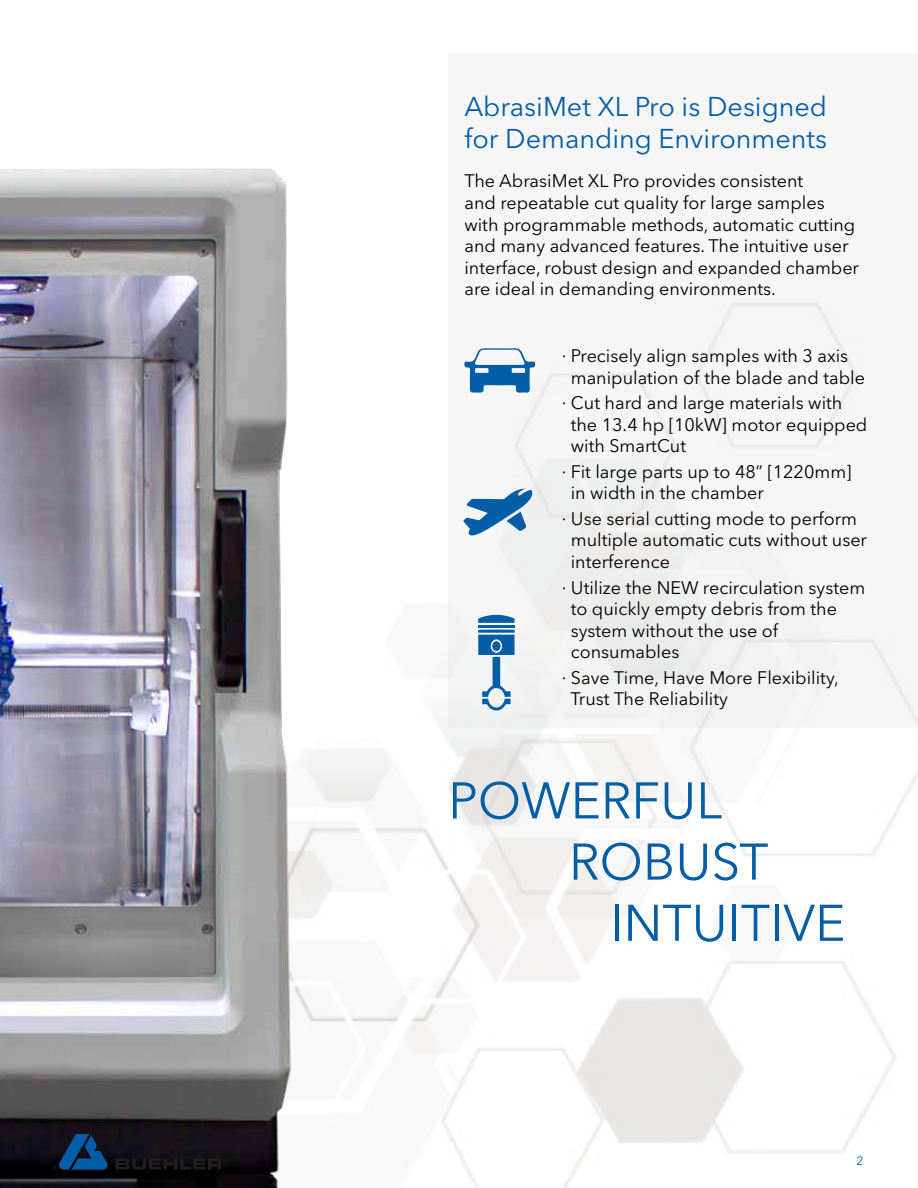
<style>
.page{position:relative;width:918px;height:1188px;background:#fff}
.page>*{position:absolute;margin:0;border:0;box-sizing:border-box;transform-origin:0 0}
.t1{font:51px "Avenir Next LT Pro";color:#005da6}
.t2{font:27px/32.4px "Avenir Next LT Pro";color:#005da6}
.t3{font:18px/21.6px "Avenir Next LT Pro";color:#000}
.t4{font:12px "Avenir Next LT Pro";color:#005da6}
</style>
<div class="page">
<div style="left:448px;top:54px;width:470px;height:673px;background:#f6f6f6"></div>
<img style="left:0;top:168px;width:464px;height:1020px">
<svg style="left:463px;top:489px;width:69px;height:46px"></svg>
<svg style="left:464px;top:348px;width:71px;height:45px"></svg>
<svg style="left:478px;top:614px;width:37px;height:9px"></svg>
<hr style="left:478px;top:625px;width:37px;height:3px;background:#005da6">
<svg style="left:478px;top:630px;width:37px;height:81px"></svg>
<div style="left:492px;top:641px;width:9px;height:10px;background:#005da6;border-radius:50%"></div>
<svg style="left:116px;top:1159px;width:105px;height:11px"></svg>
<svg style="left:53px;top:1134px;width:55px;height:36px;background:#083660"></svg>
<h2 class="t2" style="left:464px;top:90px;width:364px">AbrasiMet XL Pro is Designed for Demanding Environments</h2>
<p class="t3" style="left:464px;top:170px;width:396px">The AbrasiMet XL Pro provides consistent<br>and repeatable cut quality for large samples with programmable methods, automatic cutting and many advanced features. The intuitive user interface, robust design and expanded chamber are ideal in demanding environments.</p>
<p class="t3" style="left:571px;top:345px;width:296px;text-indent:-9px">· Precisely align samples with 3 axis manipulation of the blade and table</p>
<p class="t3" style="left:571px;top:392px;width:298px;text-indent:-9px">· Cut hard and large materials with the 13.4 hp [10kW] motor equipped with SmartCut</p>
<p class="t3" style="left:571px;top:461px;width:282px;text-indent:-9px">· Fit large parts up to 48” [1220mm] in width in the chamber</p>
<p class="t3" style="left:571px;top:508px;width:298px;text-indent:-9px">· Use serial cutting mode to perform multiple automatic cuts without user interference</p>
<p class="t3" style="left:571px;top:576px;width:296px;text-indent:-9px">· Utilize the NEW recirculation system to quickly empty debris from the system without the use of consumables</p>
<p class="t3" style="left:570px;top:667px;width:270px;text-indent:-9px">· Save Time, Have More Flexibility,<br>Trust The Reliability</p>
<h1 class="t1" style="left:448px;top:770px;width:276px">POWERFUL</h1>
<h1 class="t1" style="left:569px;top:831px;width:201px">ROBUST</h1>
<h1 class="t1" style="left:610px;top:893px;width:237px">INTUITIVE</h1>
<p class="t4" style="left:856px;top:1153px;width:8px">2</p>
</div>
